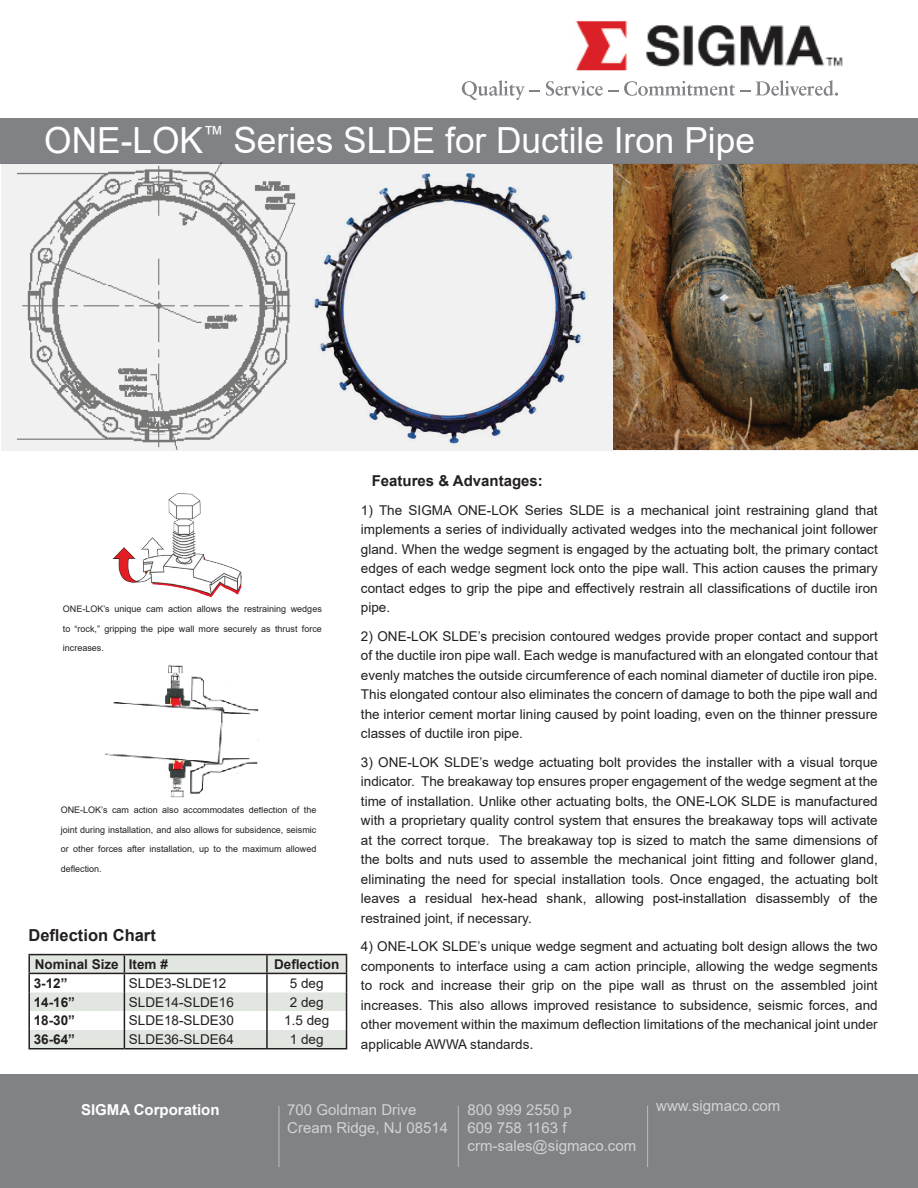
<style>
.page{position:relative;width:918px;height:1188px;background:#fff}
.page>*{position:absolute;margin:0;border:0;box-sizing:border-box;transform-origin:0 0}
.t1{font:36px "Arial";color:#fff}
.t2{font:700 16.5px "Arial";color:#231f20}
.t3{font:15px/18px "Arial";color:#d1d2d4}
.t4{font:700 15px "Arial";color:#231f20}
.t5{font:700 15px "Arial";color:#fff}
.t6{font:13.5px/19.5px "Arial";color:#231f20;text-align:justify}
.t7{font:700 13.5px "Arial";color:#231f20}
.t8{font:9px/19.5px "Arial";color:#231f20;text-align:justify}
.s1{font-size:14.7px}
</style>
<div class="page">
<div style="left:0;top:1074px;width:918px;height:114px;background:#808285"></div>
<hr style="left:279px;top:1106px;width:1px;height:61px;background:#bcbdc0">
<hr style="left:458px;top:1106px;width:1px;height:61px;background:#bcbdc0">
<hr style="left:647px;top:1106px;width:1px;height:61px;background:#bcbdc0">
<div style="left:0;top:118px;width:918px;height:45px;background:#808285"></div>
<svg style="left:462px;top:80px;width:78px;height:20px"></svg>
<svg style="left:546px;top:81px;width:72px;height:15px"></svg>
<svg style="left:624px;top:81px;width:126px;height:15px"></svg>
<svg style="left:756px;top:80px;width:82px;height:16px"></svg>
<img style="left:112px;top:493px;width:130px;height:104px">
<img style="left:106px;top:665px;width:153px;height:133px">
<hr style="left:28px;top:954px;width:96px;height:1px;background:#231f20">
<hr style="left:124px;top:954px;width:143px;height:1px;background:#231f20">
<hr style="left:267px;top:954px;width:80px;height:1px;background:#231f20">
<svg style="left:28px;top:955px;width:319px;height:93px"></svg>
<hr style="left:28px;top:1048px;width:96px;height:1px;background:#231f20">
<hr style="left:124px;top:1048px;width:143px;height:1px;background:#231f20">
<hr style="left:267px;top:1048px;width:80px;height:1px;background:#231f20">
<img style="left:575px;top:20px;width:268px;height:51px">
<img style="left:2px;top:163px;width:916px;height:287px">
<img style="left:309px;top:165px;width:280px;height:284px">
<h1 class="t1" style="left:44px;top:115px;width:712px">ONE-LOK<sup>™</sup> Series SLDE for Ductile Iron Pipe</h1>
<p class="t8" style="left:63px;top:599px;width:260px">ONE-LOK’s unique cam action allows the restraining wedges to “rock,” gripping the pipe wall more securely as thrust force increases.</p>
<p class="t8" style="left:61px;top:800px;width:257px">ONE-LOK’s cam action also accommodates deflection of the joint during installation, and also allows for subsidence, seismic or other forces after installation, up to the maximum allowed deflection.</p>
<p class="t2" style="left:28px;top:924px;width:129px">Deflection Chart</p>
<p class="t7" style="left:35px;top:955px;width:135px">Nominal Size Item #</p>
<p class="t7" style="left:274px;top:955px;width:67px">Deflection</p>
<p class="t7" style="left:34px;top:973px;width:35px">3-12”</p>
<p class="t6" style="left:129px;top:973px;width:99px">SLDE3-SLDE12</p>
<p class="t6" style="left:290px;top:973px;width:35px">5 deg</p>
<p class="t7" style="left:34px;top:992px;width:43px">14-16”</p>
<p class="t6" style="left:129px;top:992px;width:107px">SLDE14-SLDE16</p>
<p class="t6" style="left:290px;top:992px;width:35px">2 deg</p>
<p class="t7" style="left:34px;top:1011px;width:43px">18-30”</p>
<p class="t6" style="left:129px;top:1011px;width:107px">SLDE18-SLDE30</p>
<p class="t6" style="left:284px;top:1011px;width:47px">1.5 deg</p>
<p class="t7" style="left:34px;top:1030px;width:43px">36-64”</p>
<p class="t6" style="left:129px;top:1030px;width:107px">SLDE36-SLDE64</p>
<p class="t6" style="left:290px;top:1030px;width:35px">1 deg</p>
<p class="t4" style="left:372px;top:471px;width:173px">Features &amp; Advantages:</p>
<p class="t6" style="left:361px;top:500px;width:518px">1) The SIGMA ONE-LOK Series SLDE is a mechanical joint restraining gland that implements a series of individually activated wedges into the mechanical joint follower gland. When the wedge segment is engaged by the actuating bolt, the primary contact edges of each wedge segment lock onto the pipe wall. This action causes the primary contact edges to grip the pipe and effectively restrain all classifications of ductile iron pipe.</p>
<p class="t6" style="left:361px;top:626px;width:518px">2) ONE-LOK SLDE’s precision contoured wedges provide proper contact and support of the ductile iron pipe wall. Each wedge is manufactured with an elongated contour that evenly matches the outside circumference of each nominal diameter of ductile iron pipe.<br>This elongated contour also eliminates the concern of damage to both the pipe wall and the interior cement mortar lining caused by point loading, even on the thinner pressure classes of ductile iron pipe.</p>
<p class="t6" style="left:361px;top:752px;width:518px">3) ONE-LOK SLDE’s wedge actuating bolt provides the installer with a visual torque indicator. The breakaway top ensures proper engagement of the wedge segment at the time of installation. Unlike other actuating bolts, the ONE-LOK SLDE is manufactured with a proprietary quality control system that ensures the breakaway tops will activate at the correct torque. The breakaway top is sized to match the same dimensions of the bolts and nuts used to assemble the mechanical joint fitting and follower gland, eliminating the need for special installation tools. Once engaged, the actuating bolt leaves a residual hex-head shank, allowing post-installation disassembly of the restrained joint, if necessary.</p>
<p class="t6" style="left:361px;top:937px;width:518px">4) ONE-LOK SLDE’s unique wedge segment and actuating bolt design allows the two components to interface using a cam action principle, allowing the wedge segments to rock and increase their grip on the pipe wall as thrust on the assembled joint increases. This also allows improved resistance to subsidence, seismic forces, and other movement within the maximum deflection limitations of the mechanical joint under applicable AWWA standards<span class="s1">.</span></p>
<p class="t5" style="left:81px;top:1100px;width:140px">SIGMA Corporation</p>
<p class="t3" style="left:656px;top:1097px;width:126px">www.sigmaco.com</p>
<p class="t3" style="left:287px;top:1101px;width:162px">700 Goldman Drive<br>Cream Ridge, NJ 08514</p>
<p class="t3" style="left:468px;top:1100px;width:170px">800 999 2550 p<br>609 758 1163 f crm-sales@sigmaco.com</p>
</div>
